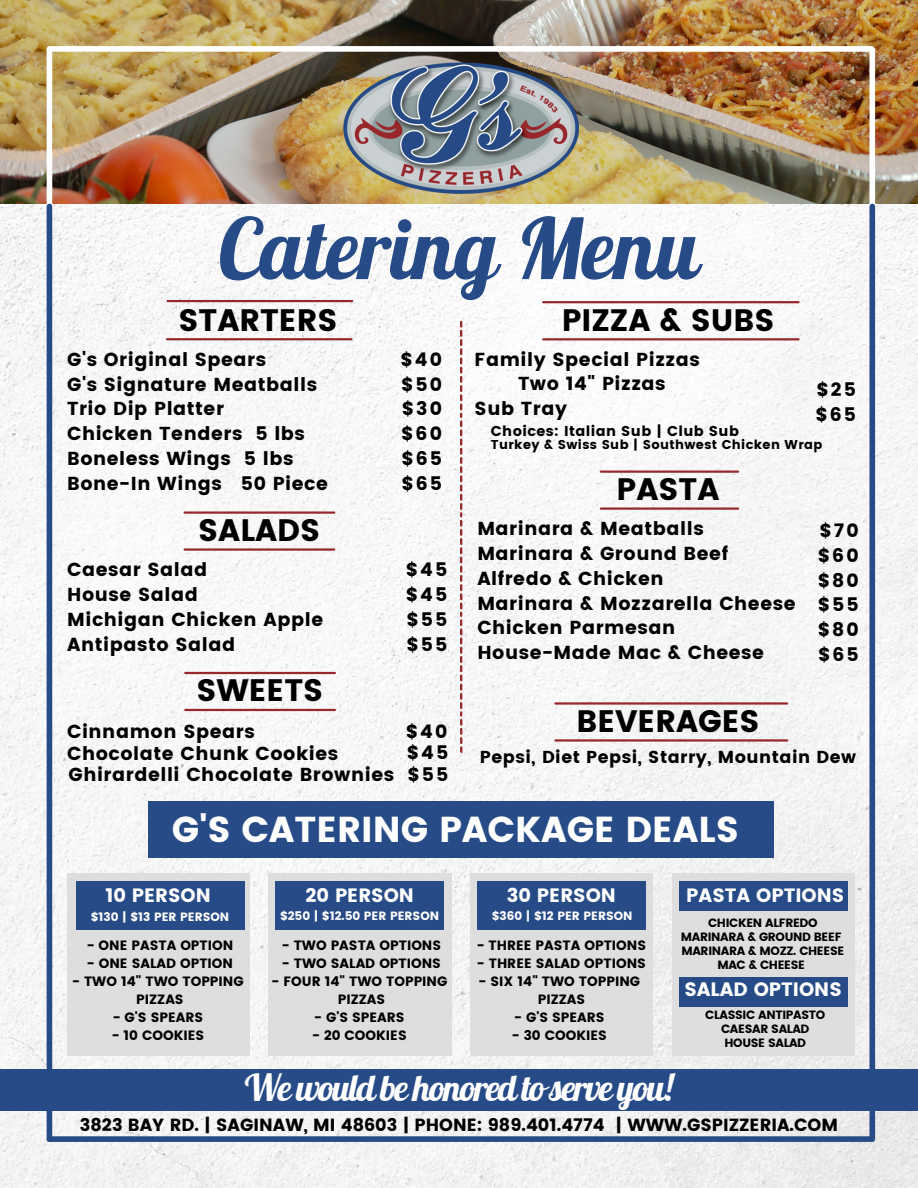
<style>
.page{position:relative;width:918px;height:1188px;background:#fff}
.page>*{position:absolute;margin:0;border:0;box-sizing:border-box;transform-origin:0 0}
.t1{font:84px "Lobster";color:#274b86}
.t2{font:36.3px "Lobster";letter-spacing:-.05em;color:#fff}
.t3{font:36px "Poppins";color:#fff}
.t4{font:31.05px "Poppins";color:#000}
.t5{font:19.35px "Poppins";color:#fff}
.t6{font:18.75px "Poppins";letter-spacing:.03em;color:#000}
.t7{font:17.55px "Poppins";color:#000}
.t8{font:17.25px "Poppins";letter-spacing:.03em;color:#000}
.t9{font:14.25px "Poppins";letter-spacing:.03em;color:#000}
.t10{font:13.5px "Poppins";color:#000}
.t11{font:12.75px "Poppins";letter-spacing:.03em;color:#000}
.t12{font:12px "Poppins";letter-spacing:-.03em;color:#000}
.t13{font:12px "Poppins";color:#fff}
</style>
<div class="page">
<img style="left:0;top:203px;width:918px;height:985px">
<img style="left:0;top:0;width:918px;height:203px">
<div style="left:869px;top:48px;width:6px;height:235px;background:#fff"></div>
<img style="left:343px;top:62px;width:235px;height:131px">
<div style="left:49px;top:1136px;width:823px;height:6px;background:#274b86"></div>
<div style="left:49px;top:46px;width:823px;height:6px;background:#fff"></div>
<div style="left:0;top:1069px;width:918px;height:41px;background:#274b86"></div>
<div style="left:47px;top:48px;width:5px;height:235px;background:#fff"></div>
<div style="left:47px;top:206px;width:5px;height:933px;background:#274b86"></div>
<hr style="left:167px;top:338px;width:185px;height:2px;background:#97282c">
<hr style="left:168px;top:300px;width:184px;height:2px;background:#97282c">
<hr style="left:543px;top:301px;width:256px;height:2px;background:#97282c">
<hr style="left:543px;top:338px;width:256px;height:2px;background:#97282c">
<hr style="left:601px;top:471px;width:137px;height:2px;background:#97282c">
<hr style="left:601px;top:507px;width:137px;height:3px;background:#97282c">
<hr style="left:185px;top:511px;width:149px;height:3px;background:#97282c">
<hr style="left:185px;top:548px;width:149px;height:3px;background:#97282c">
<svg style="left:412px;top:320px;width:99px;height:465px"></svg>
<hr style="left:555px;top:702px;width:232px;height:3px;background:#97282c">
<hr style="left:555px;top:739px;width:232px;height:3px;background:#97282c">
<div style="left:148px;top:801px;width:625px;height:57px;background:#274b86"></div>
<div style="left:269px;top:873px;width:182px;height:183px;background:#dedede"></div>
<div style="left:470px;top:873px;width:183px;height:183px;background:#dedede"></div>
<div style="left:67px;top:873px;width:182px;height:183px;background:#dedede"></div>
<div style="left:672px;top:873px;width:182px;height:183px;background:#dedede"></div>
<div style="left:477px;top:881px;width:169px;height:49px;background:#274b86"></div>
<div style="left:276px;top:881px;width:168px;height:49px;background:#274b86"></div>
<div style="left:76px;top:881px;width:168px;height:49px;background:#274b86"></div>
<div style="left:679px;top:881px;width:168px;height:30px;background:#274b86"></div>
<div style="left:679px;top:977px;width:168px;height:30px;background:#274b86"></div>
<hr style="left:185px;top:672px;width:150px;height:2px;background:#97282c">
<hr style="left:185px;top:709px;width:150px;height:2px;background:#97282c">
<div style="left:869px;top:206px;width:6px;height:933px;background:#274b86"></div>
<p class="t1" style="left:219px;top:195px;width:483px">Catering Menu</p>
<p class="t4" style="left:178px;top:302px;width:161px">STARTERS</p>
<p class="t6" style="left:67px;top:348px;width:201px">G's Original Spears</p>
<p class="t6" style="left:67px;top:373px;width:252px">G's Signature Meatballs</p>
<p class="t6" style="left:67px;top:398px;width:158px">Trio Dip Platter</p>
<p class="t6" style="left:67px;top:423px;width:239px">Chicken Tenders 5 lbs</p>
<p class="t6" style="left:67px;top:447px;width:228px">Boneless Wings 5 lbs</p>
<p class="t6" style="left:67px;top:472px;width:262px">Bone-In Wings 50 Piece</p>
<p class="t4" style="left:198px;top:512px;width:124px">SALADS</p>
<p class="t6" style="left:67px;top:559px;width:142px">Caesar Salad</p>
<p class="t6" style="left:67px;top:584px;width:132px">House Salad</p>
<p class="t6" style="left:67px;top:608px;width:258px">Michigan Chicken Apple</p>
<p class="t6" style="left:67px;top:633px;width:170px">Antipasto Salad</p>
<p class="t4" style="left:197px;top:672px;width:128px">SWEETS</p>
<p class="t6" style="left:401px;top:348px;width:43px">$40</p>
<p class="t6" style="left:401px;top:373px;width:43px">$50</p>
<p class="t6" style="left:402px;top:398px;width:42px">$30</p>
<p class="t6" style="left:401px;top:423px;width:42px">$60</p>
<p class="t6" style="left:401px;top:447px;width:42px">$65</p>
<p class="t6" style="left:401px;top:472px;width:42px">$65</p>
<p class="t6" style="left:406px;top:559px;width:43px">$45</p>
<p class="t6" style="left:406px;top:584px;width:43px">$45</p>
<p class="t6" style="left:406px;top:608px;width:42px">$55</p>
<p class="t6" style="left:406px;top:633px;width:42px">$55</p>
<p class="t6" style="left:67px;top:721px;width:189px">Cinnamon Spears</p>
<p class="t6" style="left:406px;top:721px;width:43px">$40</p>
<p class="t6" style="left:67px;top:743px;width:273px">Chocolate Chunk Cookies</p>
<p class="t6" style="left:407px;top:742px;width:43px">$45</p>
<p class="t6" style="left:68px;top:764px;width:327px">Ghirardelli Chocolate Brownies</p>
<p class="t6" style="left:407px;top:763px;width:42px">$55</p>
<p class="t4" style="left:562px;top:302px;width:214px">PIZZA &amp; SUBS</p>
<p class="t6" style="left:475px;top:348px;width:227px">Family Special Pizzas</p>
<p class="t6" style="left:518px;top:373px;width:149px">Two 14" Pizzas</p>
<p class="t6" style="left:475px;top:398px;width:94px">Sub Tray</p>
<p class="t6" style="left:817px;top:379px;width:41px">$25</p>
<p class="t6" style="left:815px;top:404px;width:42px">$65</p>
<p class="t9" style="left:491px;top:422px;width:250px">Choices: Italian Sub | Club Sub</p>
<p class="t11" style="left:491px;top:438px;width:333px">Turkey &amp; Swiss Sub | Southwest Chicken Wrap</p>
<p class="t4" style="left:617px;top:471px;width:104px">PASTA</p>
<p class="t6" style="left:477px;top:518px;width:228px">Marinara &amp; Meatballs</p>
<p class="t6" style="left:477px;top:543px;width:252px">Marinara &amp; Ground Beef</p>
<p class="t6" style="left:477px;top:567px;width:188px">Alfredo &amp; Chicken</p>
<p class="t6" style="left:477px;top:592px;width:320px">Marinara &amp; Mozzarella Cheese</p>
<p class="t6" style="left:477px;top:617px;width:200px">Chicken Parmesan</p>
<p class="t6" style="left:477px;top:642px;width:288px">House-Made Mac &amp; Cheese</p>
<p class="t4" style="left:577px;top:703px;width:185px">BEVERAGES</p>
<p class="t6" style="left:819px;top:520px;width:41px">$70</p>
<p class="t6" style="left:818px;top:544px;width:42px">$60</p>
<p class="t6" style="left:818px;top:569px;width:42px">$80</p>
<p class="t6" style="left:818px;top:594px;width:42px">$55</p>
<p class="t6" style="left:818px;top:619px;width:42px">$80</p>
<p class="t6" style="left:818px;top:643px;width:42px">$65</p>
<p class="t8" style="left:480px;top:747px;width:378px">Pepsi, Diet Pepsi, Starry, Mountain Dew</p>
<p class="t3" style="left:172px;top:808px;width:569px">G'S CATERING PACKAGE DEALS</p>
<p class="t5" style="left:105px;top:884px;width:107px">10 PERSON</p>
<p class="t13" style="left:91px;top:910px;width:140px">$130 | $13 PER PERSON</p>
<p class="t10" style="left:87px;top:937px;width:148px">- ONE PASTA OPTION</p>
<p class="t10" style="left:87px;top:955px;width:148px">- ONE SALAD OPTION</p>
<p class="t10" style="left:72px;top:973px;width:173px">- TWO 14" TWO TOPPING</p>
<p class="t10" style="left:136px;top:991px;width:49px">PIZZAS</p>
<p class="t10" style="left:113px;top:1009px;width:92px">- G'S SPEARS</p>
<p class="t10" style="left:112px;top:1027px;width:94px">- 10 COOKIES</p>
<p class="t5" style="left:306px;top:884px;width:110px">20 PERSON</p>
<p class="t13" style="left:280px;top:909px;width:161px">$250 | $12.50 PER PERSON</p>
<p class="t10" style="left:282px;top:937px;width:161px">- TWO PASTA OPTIONS</p>
<p class="t10" style="left:282px;top:955px;width:161px">- TWO SALAD OPTIONS</p>
<p class="t10" style="left:272px;top:973px;width:177px">- FOUR 14" TWO TOPPING</p>
<p class="t10" style="left:338px;top:991px;width:49px">PIZZAS</p>
<p class="t10" style="left:314px;top:1009px;width:92px">- G'S SPEARS</p>
<p class="t10" style="left:312px;top:1027px;width:96px">- 20 COOKIES</p>
<p class="t5" style="left:507px;top:884px;width:111px">30 PERSON</p>
<p class="t13" style="left:492px;top:909px;width:142px">$360 | $12 PER PERSON</p>
<p class="t10" style="left:477px;top:937px;width:171px">- THREE PASTA OPTIONS</p>
<p class="t10" style="left:477px;top:955px;width:171px">- THREE SALAD OPTIONS</p>
<p class="t10" style="left:479px;top:973px;width:163px">- SIX 14" TWO TOPPING</p>
<p class="t10" style="left:538px;top:991px;width:49px">PIZZAS</p>
<p class="t10" style="left:514px;top:1009px;width:92px">- G'S SPEARS</p>
<p class="t10" style="left:512px;top:1027px;width:97px">- 30 COOKIES</p>
<p class="t5" style="left:686px;top:884px;width:160px">PASTA OPTIONS</p>
<p class="t12" style="left:708px;top:915px;width:111px">CHICKEN ALFREDO</p>
<p class="t12" style="left:681px;top:929px;width:162px">MARINARA &amp; GROUND BEEF</p>
<p class="t12" style="left:681px;top:943px;width:164px">MARINARA &amp; MOZZ. CHEESE</p>
<p class="t12" style="left:717px;top:957px;width:89px">MAC &amp; CHEESE</p>
<p class="t5" style="left:684px;top:978px;width:159px">SALAD OPTIONS</p>
<p class="t12" style="left:705px;top:1008px;width:122px">CLASSIC ANTIPASTO</p>
<p class="t12" style="left:721px;top:1022px;width:90px">CAESAR SALAD</p>
<p class="t12" style="left:724px;top:1036px;width:83px">HOUSE SALAD</p>
<p class="t2" style="left:245px;top:1065px;width:430px">We would be honored to serve you!</p>
<p class="t7" style="left:80px;top:1114px;width:760px">3823 BAY RD. | SAGINAW, MI 48603 | PHONE: 989.401.4774 | WWW.GSPIZZERIA.COM</p>
</div>
